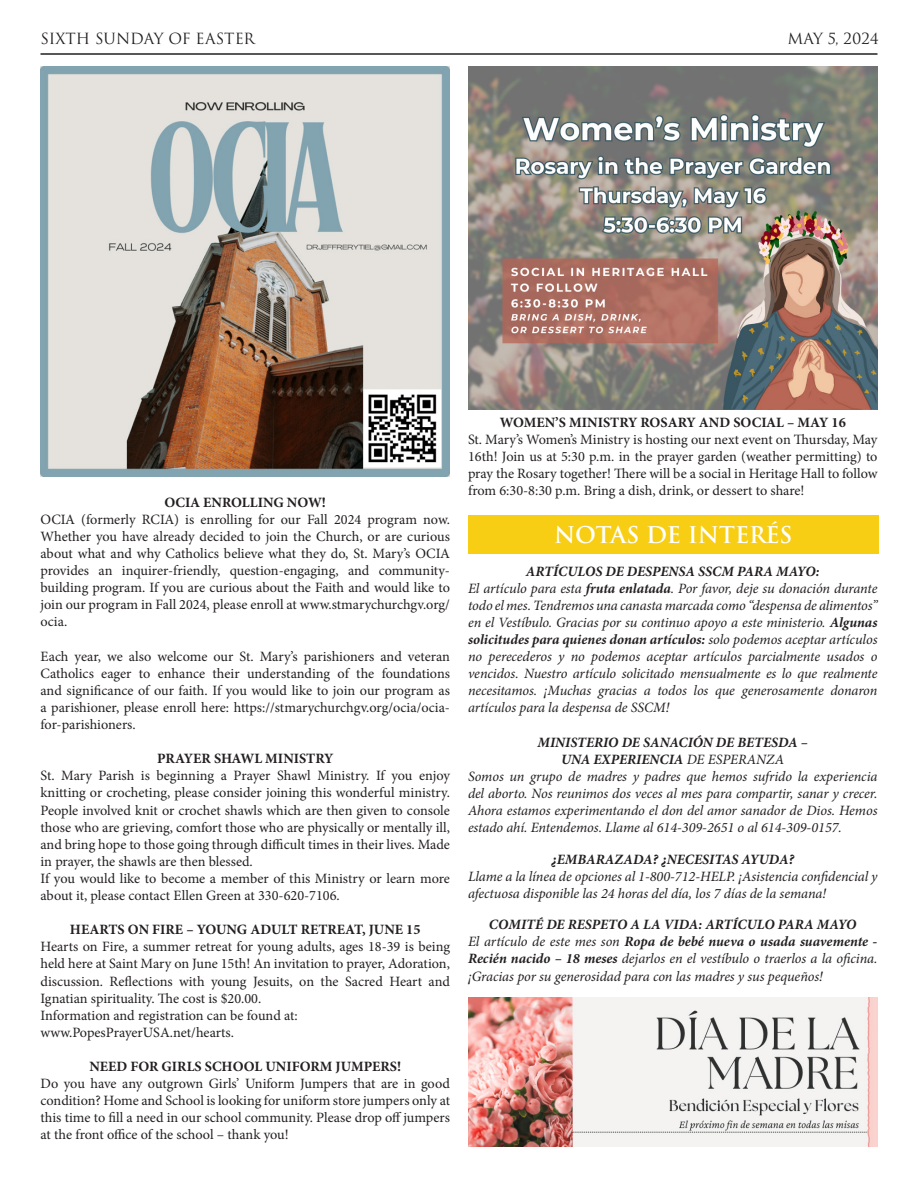
<style>
.page{position:relative;width:918px;height:1188px;background:#fff}
.page>*{position:absolute;margin:0;border:0;box-sizing:border-box;transform-origin:0 0}
.t1{font:600 22.5px "Trajan Pro 3";letter-spacing:-.005em;color:#fff}
.t2{font:15px "Trajan Pro 3";color:#231f20}
.t3{font:14.25px/17.1px "Minion Pro";color:#231f20;text-align:justify}
.t4{font:italic 14.25px/17.1px "Minion Pro";letter-spacing:-.005em;color:#231f20;text-align:justify}
.t5{font:italic 700 14.25px "Minion Pro";color:#231f20}
.t6{font:700 14.25px "Minion Pro";color:#231f20}
.s1{font-weight:700}
.s2{font-weight:400}
</style>
<div class="page">
<hr style="left:40px;top:53px;width:838px;height:2px;background:#231f20">
<img style="left:40px;top:67px;width:410px;height:409px">
<img style="left:468px;top:67px;width:410px;height:343px">
<div style="left:468px;top:515px;width:410px;height:39px;background:#f7ce13"></div>
<img style="left:468px;top:997px;width:410px;height:149px">
<p class="t2" style="left:40px;top:28px;width:216px">SIXTH SUNDAY OF EASTER</p>
<p class="t2" style="left:787px;top:28px;width:93px">MAY 5, 2024</p>
<p class="t6" style="left:164px;top:492px;width:163px">OCIA ENROLLING NOW!</p>
<p class="t3" style="left:40px;top:511px;width:411px">OCIA (formerly RCIA) is enrolling for our Fall 2024 program now.<br>Whether you have already decided to join the Church, or are curious about what and why Catholics believe what they do, St. Mary’s OCIA provides an inquirer-friendly, question-engaging, and community&shy;building program. If you are curious about the Faith and would like to join our program in Fall 2024, please enroll at www.stmarychurchgv.org/ ocia.</p>
<p class="t3" style="left:40px;top:648px;width:411px">Each year, we also welcome our St. Mary’s parishioners and veteran Catholics eager to enhance their understanding of the foundations and significance of our faith. If you would like to join our program as a parishioner, please enroll here: https://stmarychurchgv.org/ocia/ocia&shy;for-parishioners.</p>
<p class="t6" style="left:157px;top:749px;width:178px">PRAYER SHAWL MINISTRY</p>
<p class="t3" style="left:40px;top:767px;width:411px">St. Mary Parish is beginning a Prayer Shawl Ministry. If you enjoy knitting or crocheting, please consider joining this wonderful ministry.<br>People involved knit or crochet shawls which are then given to console those who are grieving, comfort those who are physically or mentally ill, and bring hope to those going through difficult times in their lives. Made in prayer, the shawls are then blessed.</p>
<p class="t3" style="left:40px;top:870px;width:411px">If you would like to become a member of this Ministry or learn more about it, please contact Ellen Green at 330-620-7106.</p>
<p class="t6" style="left:70px;top:920px;width:352px">HEARTS ON FIRE – YOUNG ADULT RETREAT, JUNE 15</p>
<p class="t3" style="left:40px;top:938px;width:411px">Hearts on Fire, a summer retreat for young adults, ages 18-39 is being held here at Saint Mary on June 15th! An invitation to prayer, Adoration, discussion. Reflections with young Jesuits, on the Sacred Heart and Ignatian spirituality. The cost is $20.00.</p>
<p class="t3" style="left:40px;top:1007px;width:259px">Information and registration can be found at:</p>
<p class="t3" style="left:40px;top:1024px;width:195px">www.PopesPrayerUSA.net/hearts.</p>
<p class="t6" style="left:89px;top:1056px;width:313px">NEED FOR GIRLS SCHOOL UNIFORM JUMPERS!</p>
<p class="t3" style="left:40px;top:1075px;width:411px">Do you have any outgrown Girls’ Uniform Jumpers that are in good condition? Home and School is looking for uniform store jumpers only at this time to fill a need in our school community. Please drop off jumpers at the front office of the school – thank you!</p>
<p class="t6" style="left:500px;top:412px;width:348px">WOMEN’S MINISTRY ROSARY AND SOCIAL – MAY 16</p>
<p class="t3" style="left:468px;top:431px;width:411px">St. Mary’s Women’s Ministry is hosting our next event on Thursday, May 16th! Join us at 5:30 p.m. in the prayer garden (weather permitting) to pray the Rosary together! There will be a social in Heritage Hall to follow from 6:30-8:30 p.m. Bring a dish, drink, or dessert to share!</p>
<p class="t1" style="left:554px;top:519px;width:240px">NOTAS DE INTERÉS</p>
<p class="t5" style="left:526px;top:561px;width:295px">ARTÍCULOS DE DESPENSA SSCM PARA MAYO:</p>
<p class="t4" style="left:468px;top:579px;width:411px">El artículo para esta <span class="s1">fruta enlatada</span>. Por favor, deje su donación durante todo el mes. Tendremos una canasta marcada como “despensa de alimentos” en el Vestíbulo. Gracias por su continuo apoyo a este ministerio. <span class="s1">Algunas solicitudes para quienes donan artículos:</span> solo podemos aceptar artículos no perecederos y no podemos aceptar artículos parcialmente usados o vencidos. Nuestro artículo solicitado mensualmente es lo que realmente necesitamos. ¡Muchas gracias a todos los que generosamente donaron artículos para la despensa de SSCM!</p>
<p class="t5" style="left:537px;top:732px;width:272px">MINISTERIO DE SANACIÓN DE BETESDA –</p>
<p class="t5" style="left:561px;top:749px;width:225px">UNA EXPERIENCIA <span class="s2">DE ESPERANZA</span></p>
<p class="t4" style="left:468px;top:768px;width:411px">Somos un grupo de madres y padres que hemos sufrido la experiencia del aborto. Nos reunimos dos veces al mes para compartir, sanar y crecer.<br>Ahora estamos experimentando el don del amor sanador de Dios. Hemos estado ahí. Entendemos. Llame al 614-309-2651 o al 614-309-0157.</p>
<p class="t5" style="left:551px;top:849px;width:244px">¿EMBARAZADA? ¿NECESITAS AYUDA?</p>
<p class="t4" style="left:468px;top:867px;width:411px">Llame a la línea de opciones al 1-800-712-HELP. ¡Asistencia confidencial y afectuosa disponible las 24 horas del día, los 7 días de la semana!</p>
<p class="t5" style="left:489px;top:914px;width:369px">COMITÉ DE RESPETO A LA VIDA: ARTÍCULO PARA MAYO</p>
<p class="t4" style="left:468px;top:933px;width:411px">El artículo de este mes son <span class="s1">Ropa de bebé nueva o usada suavemente - Recién nacido – 18 meses</span> dejarlos en el vestíbulo o traerlos a la oficina. ¡Gracias por su generosidad para con las madres y sus pequeños!</p>
</div>
